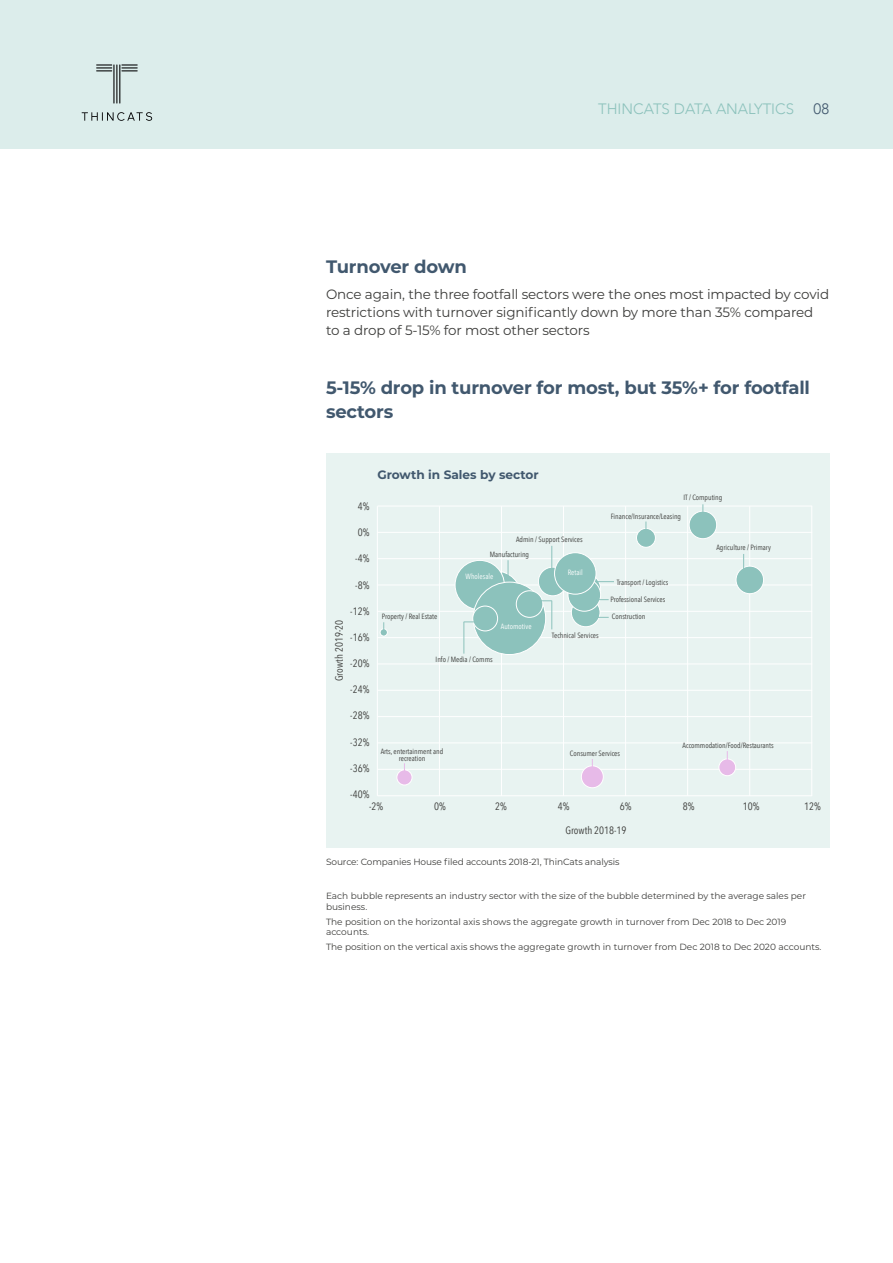
<style>
.page{position:relative;width:893px;height:1263px;background:#fff}
.page>*{position:absolute;margin:0;border:0;box-sizing:border-box;transform-origin:0 0}
.t1{font:700 18px/24px "Montserrat";letter-spacing:-.01em;color:#41586e}
.t2{font:300 15px "Avenir";color:#8cc2bc}
.t3{font:300 15px "Avenir";color:#41586e}
.t4{font:13.5px/18px "Montserrat";letter-spacing:-.01em;color:#3c3c3a}
.t5{font:700 12.15px "Montserrat";color:#41586e}
.t6{font:10.65px "Avenir Next Condensed";color:#3c3c3a}
.t7{font:9px/10.8px "Montserrat";color:#3c3c3a}
.t8{font:7.65px/7.6px "Avenir Next Condensed";color:#3c3c3a;text-align:center}
.t9{font:7.65px "Avenir Next Condensed";color:#fff}
</style>
<div class="page">
<div style="left:0;top:0;width:893px;height:149px;background:#dcedeb"></div>
<hr style="left:113px;top:64px;width:1px;height:40px;background:#020203">
<hr style="left:116px;top:64px;width:1px;height:40px;background:#020203">
<hr style="left:119px;top:64px;width:1px;height:40px;background:#020203">
<svg style="left:121px;top:64px;width:17px;height:7px"></svg>
<svg style="left:96px;top:64px;width:16px;height:7px"></svg>
<svg style="left:82px;top:112px;width:70px;height:9px"></svg>
<div style="left:326px;top:453px;width:503px;height:394px;background:#e8f3f1"></div>
<svg style="left:472px;top:571px;width:49px;height:49px"></svg>
<hr style="left:377px;top:506px;width:435px;height:1px;background:#fff">
<hr style="left:377px;top:532px;width:435px;height:1px;background:#fff">
<hr style="left:377px;top:558px;width:435px;height:1px;background:#fff">
<hr style="left:377px;top:585px;width:435px;height:1px;background:#fff">
<hr style="left:377px;top:611px;width:435px;height:1px;background:#fff">
<hr style="left:377px;top:637px;width:435px;height:1px;background:#fff">
<hr style="left:377px;top:663px;width:435px;height:1px;background:#fff">
<hr style="left:811px;top:506px;width:1px;height:290px;background:#fff">
<hr style="left:749px;top:506px;width:1px;height:290px;background:#fff">
<hr style="left:687px;top:506px;width:1px;height:290px;background:#fff">
<hr style="left:625px;top:506px;width:1px;height:290px;background:#fff">
<hr style="left:563px;top:506px;width:1px;height:290px;background:#fff">
<hr style="left:501px;top:506px;width:1px;height:290px;background:#fff">
<hr style="left:439px;top:506px;width:1px;height:290px;background:#fff">
<hr style="left:377px;top:506px;width:1px;height:290px;background:#fff">
<hr style="left:377px;top:690px;width:435px;height:1px;background:#fff">
<hr style="left:377px;top:716px;width:435px;height:1px;background:#fff">
<hr style="left:377px;top:742px;width:435px;height:1px;background:#fff">
<hr style="left:377px;top:769px;width:435px;height:1px;background:#fff">
<hr style="left:377px;top:795px;width:435px;height:1px;background:#fff">
<div style="left:455px;top:560px;width:49px;height:50px;background:#8cc2bc;border-radius:50%"></div>
<div style="left:455px;top:560px;width:50px;height:50px;border:1px solid #fff;border-radius:50%"></div>
<div style="left:473px;top:582px;width:73px;height:72px;background:#8cc2bc;border-radius:50%"></div>
<div style="left:689px;top:511px;width:28px;height:28px;background:#8cc2bc;border-radius:50%"></div>
<div style="left:689px;top:511px;width:28px;height:28px;border:1px solid #fff;border-radius:50%"></div>
<div style="left:736px;top:566px;width:28px;height:28px;background:#8cc2bc;border-radius:50%"></div>
<div style="left:736px;top:566px;width:28px;height:28px;border:1px solid #fff;border-radius:50%"></div>
<div style="left:719px;top:759px;width:17px;height:17px;background:#e7bae8;border-radius:50%"></div>
<div style="left:718px;top:758px;width:18px;height:18px;border:1px solid #fff;border-radius:50%"></div>
<div style="left:380px;top:629px;width:7px;height:7px;background:#8cc2bc;border-radius:50%"></div>
<div style="left:380px;top:628px;width:8px;height:8px;border:1px solid #fff;border-radius:50%"></div>
<div style="left:636px;top:528px;width:19px;height:19px;background:#8cc2bc;border-radius:50%"></div>
<div style="left:636px;top:528px;width:20px;height:20px;border:1px solid #fff;border-radius:50%"></div>
<div style="left:581px;top:766px;width:22px;height:22px;background:#e7bae8;border-radius:50%"></div>
<div style="left:581px;top:765px;width:23px;height:23px;border:1px solid #fff;border-radius:50%"></div>
<div style="left:472px;top:606px;width:26px;height:25px;border:1px solid #fff;border-radius:50%"></div>
<div style="left:516px;top:591px;width:27px;height:26px;background:#8cc2bc;border-radius:50%"></div>
<div style="left:516px;top:590px;width:27px;height:28px;border:1px solid #fff;border-radius:50%"></div>
<div style="left:538px;top:567px;width:29px;height:29px;background:#8cc2bc;border-radius:50%"></div>
<div style="left:538px;top:567px;width:29px;height:29px;border:1px solid #fff;border-radius:50%"></div>
<div style="left:571px;top:598px;width:29px;height:29px;background:#8cc2bc;border-radius:50%"></div>
<div style="left:571px;top:598px;width:29px;height:29px;border:1px solid #fff;border-radius:50%"></div>
<svg style="left:568px;top:573px;width:33px;height:32px"></svg>
<div style="left:568px;top:572px;width:33px;height:34px;border:1px solid #fff;border-radius:50%"></div>
<div style="left:397px;top:770px;width:15px;height:15px;background:#e7bae8;border-radius:50%"></div>
<div style="left:396px;top:769px;width:16px;height:16px;border:1px solid #fff;border-radius:50%"></div>
<div style="left:568px;top:579px;width:33px;height:32px;background:#8cc2bc;border-radius:50%"></div>
<div style="left:568px;top:578px;width:33px;height:34px;border:1px solid #fff;border-radius:50%"></div>
<div style="left:554px;top:553px;width:42px;height:41px;background:#8cc2bc;border-radius:50%"></div>
<div style="left:554px;top:552px;width:42px;height:42px;border:1px solid #fff;border-radius:50%"></div>
<hr style="left:464px;top:622px;width:1px;height:32px;background:#8cc2bc">
<svg style="left:552px;top:546px;width:1px;height:23px"></svg>
<svg style="left:508px;top:560px;width:1px;height:17px"></svg>
<svg style="left:743px;top:554px;width:1px;height:16px"></svg>
<svg style="left:597px;top:581px;width:17px;height:1px"></svg>
<svg style="left:597px;top:617px;width:12px;height:1px"></svg>
<svg style="left:534px;top:600px;width:19px;height:29px"></svg>
<h2 class="t2" style="left:598px;top:100px;width:197px">THINCATS DATA ANALYTICS</h2>
<h2 class="t3" style="left:814px;top:100px;width:17px">08</h2>
<h1 class="t1" style="left:326px;top:253px;width:142px">Turnover down</h1>
<h3 class="t4" style="left:326px;top:285px;width:505px">Once again, the three footfall sectors were the ones most impacted by covid restrictions with turnover significantly down by more than 35% compared to a drop of 5-15% for most other sectors</h3>
<h1 class="t1" style="left:326px;top:375px;width:486px">5-15% drop in turnover for most, but 35%+ for footfall sectors</h1>
<p class="t6" style="left:358px;top:497px;width:13px">4%</p>
<p class="t6" style="left:358px;top:523px;width:13px">0%</p>
<p class="t6" style="left:355px;top:549px;width:16px">-4%</p>
<p class="t6" style="left:355px;top:576px;width:16px">-8%</p>
<p class="t6" style="left:350px;top:602px;width:21px">-12%</p>
<p class="t6" style="left:350px;top:628px;width:21px">-16%</p>
<p class="t6" style="left:350px;top:654px;width:21px">-20%</p>
<p class="t6" style="left:350px;top:680px;width:21px">-24%</p>
<p class="t6" style="left:350px;top:706px;width:21px">-28%</p>
<p class="t6" style="left:350px;top:733px;width:21px">-32%</p>
<p class="t6" style="left:350px;top:759px;width:21px">-36%</p>
<p class="t6" style="left:350px;top:785px;width:21px">-40%</p>
<p class="t6" style="left:330px;top:681px;width:63px;rotate:-90deg">Growth 2019-20</p>
<h3 class="t5" style="left:377px;top:466px;width:163px">Growth in Sales by sector</h3>
<p class="t8" style="left:516px;top:535px;width:68px">Admin / Support Services</p>
<p class="t8" style="left:490px;top:550px;width:41px">Manufacturing</p>
<p class="t9" style="left:465px;top:570px;width:29px">Wholesale</p>
<p class="t8" style="left:382px;top:612px;width:57px">Property / Real Estate</p>
<p class="t8" style="left:436px;top:655px;width:59px">Info / Media / Comms</p>
<p class="t9" style="left:501px;top:619px;width:32px">Automotive</p>
<p class="t9" style="left:568px;top:566px;width:17px">Retail</p>
<p class="t8" style="left:552px;top:631px;width:48px">Technical Services</p>
<p class="t8" style="left:683px;top:493px;width:40px">IT / Computing</p>
<p class="t8" style="left:611px;top:512px;width:72px">Finance/Insurance/Leasing</p>
<p class="t8" style="left:617px;top:578px;width:53px">Transport / Logistics</p>
<p class="t8" style="left:610px;top:595px;width:56px">Professional Services</p>
<p class="t8" style="left:612px;top:612px;width:35px">Construction</p>
<p class="t8" style="left:716px;top:543px;width:56px">Agriculture / Primary</p>
<p class="t8" style="left:381px;top:747px;width:64px">Arts, entertainment and recreation</p>
<p class="t8" style="left:570px;top:749px;width:52px">Consumer Services</p>
<p class="t8" style="left:683px;top:741px;width:93px">Accommodation/Food/Restaurants</p>
<p class="t6" style="left:369px;top:797px;width:16px">-2%</p>
<p class="t6" style="left:434px;top:797px;width:13px">0%</p>
<p class="t6" style="left:495px;top:797px;width:13px">2%</p>
<p class="t6" style="left:558px;top:797px;width:13px">4%</p>
<p class="t6" style="left:620px;top:797px;width:13px">6%</p>
<p class="t6" style="left:683px;top:797px;width:13px">8%</p>
<p class="t6" style="left:743px;top:797px;width:18px">10%</p>
<p class="t6" style="left:804px;top:797px;width:18px">12%</p>
<p class="t6" style="left:565px;top:821px;width:63px">Growth 2018-19</p>
<p class="t7" style="left:326px;top:856px;width:295px">Source: Companies House filed accounts 2018-21, ThinCats analysis</p>
<p class="t7" style="left:326px;top:890px;width:481px">Each bubble represents an industry sector with the size of the bubble determined by the average sales per business.</p>
<p class="t7" style="left:326px;top:916px;width:462px">The position on the horizontal axis shows the aggregate growth in turnover from Dec 2018 to Dec 2019 accounts.</p>
<p class="t7" style="left:326px;top:941px;width:497px">The position on the vertical axis shows the aggregate growth in turnover from Dec 2018 to Dec 2020 accounts.</p>
</div>
